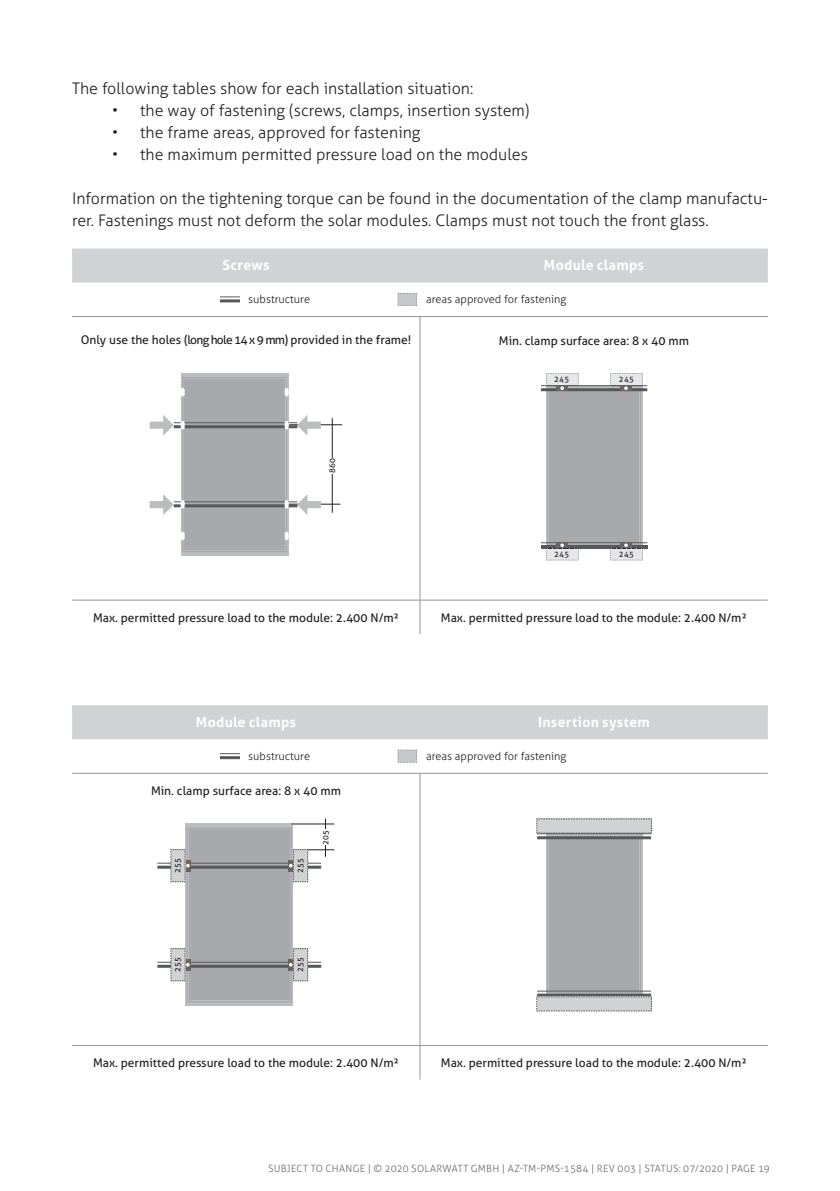
<style>
.page{position:relative;width:840px;height:1191px;background:#fff}
.page>*{position:absolute;margin:0;border:0;box-sizing:border-box;transform-origin:0 0}
.t1{font:300 16px/22px "Aller";color:#231f20}
.t2{font:700 14px "Aller";letter-spacing:.02em;color:#fff}
.t3{font:12px "Aller";color:#231f20}
.t4{font:300 11px "Aller";color:#231f20}
.t5{font:300 10px "Aller";letter-spacing:.02em;color:#6c6d70}
.t6{font:8px "Aller";letter-spacing:.02em;color:#231f20}
</style>
<div class="page">
<div style="left:72px;top:248px;width:695px;height:34px;background:#d1d2d4"></div>
<hr style="left:419px;top:317px;width:1px;height:45px;background:#939598">
<hr style="left:419px;top:362px;width:1px;height:238px;background:#939598">
<hr style="left:419px;top:600px;width:1px;height:34px;background:#939598">
<hr style="left:72px;top:600px;width:348px;height:1px;background:#939598">
<hr style="left:420px;top:600px;width:347px;height:1px;background:#939598">
<hr style="left:72px;top:316px;width:348px;height:1px;background:#939598">
<hr style="left:420px;top:316px;width:347px;height:1px;background:#939598">
<svg style="left:397px;top:293px;width:20px;height:13px"></svg>
<svg style="left:220px;top:296px;width:20px;height:1px"></svg>
<hr style="left:220px;top:299px;width:20px;height:3px;background:#57585a">
<hr style="left:288px;top:504px;width:52px;height:1px;background:#231f20">
<hr style="left:331px;top:418px;width:1px;height:95px;background:#231f20">
<div style="left:328px;top:457px;width:12px;height:16px;background:#fff"></div>
<hr style="left:289px;top:424px;width:53px;height:1px;background:#231f20">
<div style="left:180px;top:373px;width:108px;height:183px;background:linear-gradient(to right,#b6b7ba,#b5b6b9)"></div>
<div style="left:182px;top:377px;width:105px;height:175px;border:1px solid #a8a9ad"></div>
<div style="left:184px;top:379px;width:100px;height:170px;background:#a8a9ad"></div>
<hr style="left:174px;top:422px;width:123px;height:1px;background:#57585a">
<hr style="left:174px;top:425px;width:123px;height:3px;background:#57585a">
<svg style="left:297px;top:415px;width:24px;height:21px"></svg>
<svg style="left:150px;top:494px;width:23px;height:21px"></svg>
<svg style="left:297px;top:494px;width:24px;height:21px"></svg>
<svg style="left:150px;top:415px;width:23px;height:21px"></svg>
<hr style="left:174px;top:501px;width:123px;height:1px;background:#57585a">
<hr style="left:174px;top:504px;width:123px;height:3px;background:#57585a">
<svg style="left:284px;top:502px;width:4px;height:4px"></svg>
<svg style="left:180px;top:502px;width:4px;height:4px"></svg>
<svg style="left:284px;top:423px;width:4px;height:4px"></svg>
<svg style="left:180px;top:423px;width:4px;height:4px"></svg>
<svg style="left:284px;top:390px;width:4px;height:4px"></svg>
<svg style="left:180px;top:390px;width:4px;height:4px"></svg>
<svg style="left:284px;top:534px;width:4px;height:4px"></svg>
<svg style="left:180px;top:534px;width:4px;height:4px"></svg>
<svg style="left:545px;top:386px;width:97px;height:156px"></svg>
<div style="left:547px;top:388px;width:93px;height:157px;border:1px solid #a8a9ad"></div>
<div style="left:549px;top:390px;width:89px;height:153px;background:#a8a9ad"></div>
<hr style="left:540px;top:542px;width:107px;height:1px;background:#57585a">
<hr style="left:540px;top:545px;width:107px;height:3px;background:#57585a">
<svg style="left:545px;top:543px;width:34px;height:18px"></svg>
<svg style="left:609px;top:543px;width:34px;height:18px"></svg>
<hr style="left:540px;top:385px;width:107px;height:1px;background:#57585a">
<hr style="left:540px;top:388px;width:107px;height:3px;background:#57585a">
<div style="left:556px;top:386px;width:11px;height:5px;background:#6b6360"></div>
<svg style="left:545px;top:373px;width:34px;height:17px"></svg>
<div style="left:620px;top:386px;width:11px;height:5px;background:#6b6360"></div>
<svg style="left:609px;top:373px;width:34px;height:17px"></svg>
<div style="left:72px;top:705px;width:695px;height:34px;background:#d1d2d4"></div>
<hr style="left:419px;top:773px;width:1px;height:34px;background:#939598">
<hr style="left:419px;top:807px;width:1px;height:238px;background:#939598">
<hr style="left:419px;top:1045px;width:1px;height:34px;background:#939598">
<hr style="left:72px;top:1045px;width:348px;height:1px;background:#939598">
<hr style="left:420px;top:1045px;width:347px;height:1px;background:#939598">
<hr style="left:72px;top:773px;width:348px;height:1px;background:#939598">
<hr style="left:420px;top:773px;width:347px;height:1px;background:#939598">
<svg style="left:397px;top:749px;width:20px;height:14px"></svg>
<svg style="left:220px;top:753px;width:20px;height:1px"></svg>
<hr style="left:220px;top:756px;width:20px;height:3px;background:#57585a">
<div style="left:185px;top:823px;width:108px;height:183px;background:linear-gradient(to right,#b6b7ba,#b5b6b9)"></div>
<div style="left:187px;top:827px;width:104px;height:175px;border:1px solid #a8a9ad"></div>
<div style="left:189px;top:830px;width:100px;height:170px;background:#a8a9ad"></div>
<hr style="left:157px;top:961px;width:164px;height:1px;background:#57585a">
<hr style="left:157px;top:964px;width:164px;height:3px;background:#57585a">
<hr style="left:157px;top:862px;width:164px;height:1px;background:#57585a">
<hr style="left:157px;top:865px;width:164px;height:3px;background:#57585a">
<div style="left:288px;top:860px;width:5px;height:11px;background:#6b6360"></div>
<div style="left:288px;top:959px;width:5px;height:11px;background:#6b6360"></div>
<svg style="left:289px;top:948px;width:19px;height:33px"></svg>
<svg style="left:170px;top:948px;width:19px;height:33px"></svg>
<svg style="left:170px;top:849px;width:19px;height:33px"></svg>
<svg style="left:289px;top:849px;width:45px;height:33px"></svg>
<hr style="left:325px;top:818px;width:1px;height:38px;background:#231f20">
<div style="left:321px;top:829px;width:12px;height:16px;background:#fff"></div>
<hr style="left:291px;top:823px;width:43px;height:1px;background:#231f20">
<div style="left:545px;top:833px;width:97px;height:163px;background:linear-gradient(to right,#bcbdc0,#bcbdc0)"></div>
<div style="left:547px;top:836px;width:93px;height:157px;border:1px solid #a8a9ad"></div>
<div style="left:549px;top:838px;width:89px;height:153px;background:#a8a9ad"></div>
<hr style="left:536px;top:833px;width:114px;height:1px;background:#57585a">
<hr style="left:536px;top:836px;width:114px;height:3px;background:#57585a">
<hr style="left:536px;top:990px;width:114px;height:1px;background:#57585a">
<hr style="left:536px;top:993px;width:114px;height:3px;background:#57585a">
<svg style="left:536px;top:996px;width:115px;height:15px;background:#c9cacc"></svg>
<svg style="left:536px;top:818px;width:115px;height:15px;background:#c9cacc"></svg>
<p class="t1" style="left:72px;top:77px;width:402px">The following tables show for each installation situation:</p>
<p class="t1" style="left:112px;top:99px;width:418px">• the way of fastening (screws, clamps, insertion system)</p>
<p class="t1" style="left:112px;top:121px;width:309px">• the frame areas, approved for fastening</p>
<p class="t1" style="left:112px;top:143px;width:417px">• the maximum permitted pressure load on the modules</p>
<p class="t1" style="left:72px;top:187px;width:697px">Information on the tightening torque can be found in the documentation of the clamp manufactu&shy;rer. Fastenings must not deform the solar modules. Clamps must not touch the front glass.</p>
<p class="t2" style="left:222px;top:256px;width:49px">Screws</p>
<p class="t2" style="left:543px;top:256px;width:102px">Module clamps</p>
<p class="t4" style="left:248px;top:293px;width:63px">substructure</p>
<p class="t4" style="left:426px;top:293px;width:142px">areas approved for fastening</p>
<p class="t3" style="left:81px;top:332px;width:332px">Only use the holes (long hole 14 x 9 mm) provided in the frame!</p>
<p class="t3" style="left:498px;top:333px;width:191px">Min. clamp surface area: 8 x 40 mm</p>
<p class="t6" style="left:327px;top:473px;width:17px;rotate:-90deg">860</p>
<p class="t6" style="left:554px;top:374px;width:16px">245</p>
<p class="t6" style="left:618px;top:374px;width:16px">245</p>
<p class="t6" style="left:554px;top:549px;width:16px">245</p>
<p class="t6" style="left:618px;top:549px;width:16px">245</p>
<p class="t3" style="left:93px;top:610px;width:307px">Max. permitted pressure load to the module: 2.400 N/m²</p>
<p class="t3" style="left:440px;top:610px;width:307px">Max. permitted pressure load to the module: 2.400 N/m²</p>
<p class="t2" style="left:196px;top:713px;width:102px">Module clamps</p>
<p class="t2" style="left:537px;top:713px;width:113px">Insertion system</p>
<p class="t4" style="left:248px;top:749px;width:63px">substructure</p>
<p class="t4" style="left:426px;top:749px;width:142px">areas approved for fastening</p>
<p class="t3" style="left:151px;top:783px;width:191px">Min. clamp surface area: 8 x 40 mm</p>
<p class="t6" style="left:173px;top:873px;width:16px;rotate:-90deg">255</p>
<p class="t6" style="left:295px;top:873px;width:16px;rotate:-90deg">255</p>
<p class="t6" style="left:320px;top:845px;width:16px;rotate:-90deg">205</p>
<p class="t6" style="left:173px;top:972px;width:16px;rotate:-90deg">255</p>
<p class="t6" style="left:295px;top:972px;width:16px;rotate:-90deg">255</p>
<p class="t3" style="left:93px;top:1055px;width:307px">Max. permitted pressure load to the module: 2.400 N/m²</p>
<p class="t3" style="left:440px;top:1055px;width:307px">Max. permitted pressure load to the module: 2.400 N/m²</p>
<p class="t5" style="left:268px;top:1162px;width:503px">SUBJECT TO CHANGE | © 2020 SOLARWATT GMBH | AZ-TM-PMS-1584 | REV 003 | STATUS: 07/2020 | PAGE 19</p>
</div>
